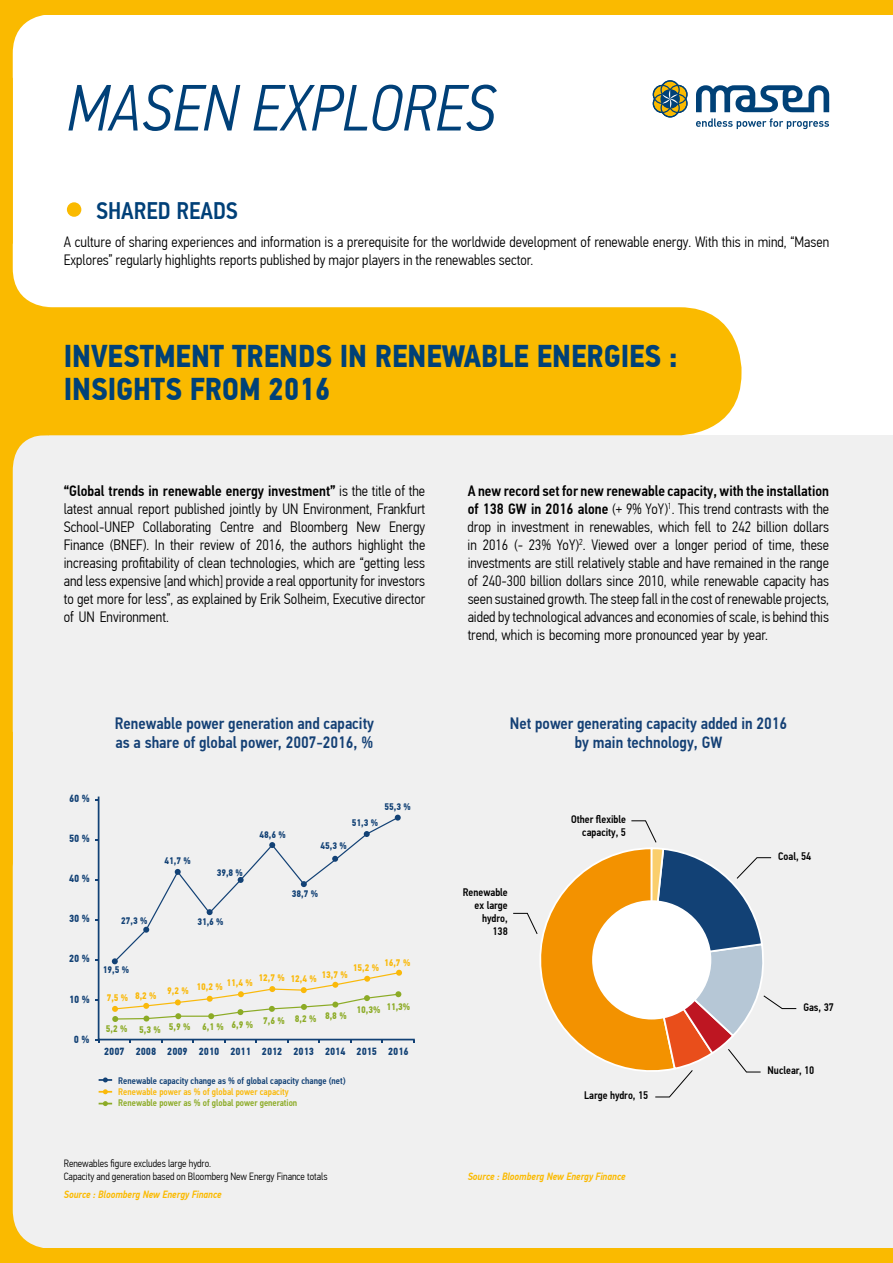
<style>
.page{position:relative;width:893px;height:1263px;background:#fff}
.page>*{position:absolute;margin:0;border:0;box-sizing:border-box;transform-origin:0 0}
.t1{font:italic 300 65.4px "PF Din Text Cond Pro";letter-spacing:.01em;color:#004078}
.t2{font:700 31.5px/33px "PF Din Text Cond Pro";color:#004177}
.t3{font:500 24px "PF Din Text Cond Pro";color:#004078}
.t4{font:500 16.5px/19.8px "PF Din Text Cond Pro";color:#144075}
.t5{font:300 15px/18px "PF Din Text Cond Pro";color:#000;text-align:justify}
.t6{font:500 10.95px/13.2px "PF Din Text Cond Pro";color:#000;text-align:right}
.t7{font:300 10.5px/12.6px "PF Din Text Cond Pro";color:#000}
.t8{font:italic 500 10.5px "PF Din Text Cond Pro";color:#fbba00}
.t9{font:700 10.35px "PF Din Text Cond Pro";color:#124175}
.t10{font:700 9.6px "PF Din Text Cond Pro";color:#124175}
.t11{font:700 9.6px "PF Din Text Cond Pro";color:#fab90a}
.t12{font:700 9.6px "PF Din Text Cond Pro";color:#8cab26}
.t13{font:500 9.45px "PF Din Text Cond Pro";color:#124175}
.t14{font:500 9.45px "PF Din Text Cond Pro";color:#8cab26}
.t15{font:500 9.45px "PF Din Text Cond Pro";color:#fab90a}
.s1{font-weight:500}
</style>
<div class="page">
<div style="left:0;top:435px;width:893px;height:828px;background:#f0f0f0"></div>
<div style="left:0;top:307px;width:741px;height:128px;background:#faba00"></div>
<svg style="left:0;top:427px;width:52px;height:821px"></svg>
<svg style="left:0;top:14px;width:52px;height:299px"></svg>
<div style="left:0;top:0;width:893px;height:14px;background:#faba00"></div>
<div style="left:0;top:1248px;width:893px;height:15px;background:#faba00"></div>
<div style="left:67px;top:202px;width:14px;height:15px;background:#faba00;border-radius:50%"></div>
<svg style="left:97px;top:796px;width:318px;height:245px"></svg>
<svg style="left:99px;top:1077px;width:13px;height:5px"></svg>
<svg style="left:99px;top:1089px;width:13px;height:5px"></svg>
<svg style="left:99px;top:1101px;width:13px;height:5px"></svg>
<svg style="left:513px;top:820px;width:284px;height:278px"></svg>
<div style="left:592px;top:900px;width:119px;height:119px;background:#fff;border-radius:50%"></div>
<svg style="left:696px;top:85px;width:133px;height:27px"></svg>
<svg style="left:653px;top:80px;width:34px;height:37px"></svg>
<svg style="left:696px;top:118px;width:133px;height:11px"></svg>
<h1 class="t1" style="left:67px;top:71px;width:430px">MASEN EXPLORES</h1>
<h3 class="t3" style="left:96px;top:196px;width:143px">SHARED READS</h3>
<p class="t5" style="left:64px;top:233px;width:767px">A culture of sharing experiences and information is a prerequisite for the worldwide development of renewable energy. With this in mind, “Masen<br>Explores” regularly highlights reports published by major players in the renewables sector.</p>
<h2 class="t2" style="left:64px;top:340px;width:615px">INVESTMENT TRENDS IN RENEWABLE ENERGIES :<br>INSIGHTS FROM 2016</h2>
<p class="t5" style="left:64px;top:482px;width:363px"><span class="s1">“Global trends in renewable energy investment”</span> is the title of the latest annual report published jointly by UN Environment, Frankfurt School-UNEP Collaborating Centre and Bloomberg New Energy Finance (BNEF). In their review of 2016, the authors highlight the increasing profitability of clean technologies, which are “getting less and less expensive [and which] provide a real opportunity for investors to get more for less”, as explained by Erik Solheim, Executive director of UN Environment.</p>
<p class="t5" style="left:468px;top:482px;width:363px"><span class="s1">A new record set for new renewable capacity, with the installation of 138 GW in 2016 alone</span> (+ 9% YoY)<sup>1</sup>. This trend contrasts with the drop in investment in renewables, which fell to 242 billion dollars in 2016 (- 23% YoY)<sup>2</sup>. Viewed over a longer period of time, these investments are still relatively stable and have remained in the range of 240-300 billion dollars since 2010, while renewable capacity has seen sustained growth. The steep fall in the cost of renewable projects, aided by technological advances and economies of scale, is behind this trend, which is becoming more pronounced year by year.</p>
<p class="t4" style="left:115px;top:713px;width:261px">Renewable power generation and capacity as a share of global power, 2007-2016, %</p>
<p class="t9" style="left:69px;top:792px;width:22px">60 %</p>
<p class="t9" style="left:69px;top:832px;width:22px">50 %</p>
<p class="t9" style="left:69px;top:872px;width:22px">40 %</p>
<p class="t9" style="left:69px;top:912px;width:22px">30 %</p>
<p class="t9" style="left:69px;top:952px;width:22px">20 %</p>
<p class="t9" style="left:69px;top:993px;width:22px">10 %</p>
<p class="t9" style="left:74px;top:1033px;width:17px">0 %</p>
<p class="t10" style="left:384px;top:801px;width:28px">55,3 %</p>
<p class="t10" style="left:121px;top:915px;width:28px">27,3 %</p>
<p class="t10" style="left:164px;top:855px;width:28px">41,7 %</p>
<p class="t10" style="left:217px;top:867px;width:28px">39,8 %</p>
<p class="t10" style="left:197px;top:916px;width:28px">31,6 %</p>
<p class="t10" style="left:259px;top:829px;width:28px">48,6 %</p>
<p class="t10" style="left:352px;top:817px;width:28px">51,3 %</p>
<p class="t10" style="left:321px;top:840px;width:28px">45,3 %</p>
<p class="t10" style="left:292px;top:888px;width:28px">38,7 %</p>
<p class="t11" style="left:384px;top:957px;width:28px">16,7 %</p>
<p class="t11" style="left:353px;top:962px;width:28px">15,2 %</p>
<p class="t10" style="left:103px;top:964px;width:28px">19,5 %</p>
<p class="t11" style="left:107px;top:992px;width:23px">7,5 %</p>
<p class="t12" style="left:106px;top:1023px;width:23px">5,2 %</p>
<p class="t9" style="left:104px;top:1045px;width:306px">2007 2008 2009 2010 2011 2012 2013 2014 2015 2016</p>
<p class="t11" style="left:258px;top:973px;width:60px">12,7 % 12,4 %</p>
<p class="t11" style="left:322px;top:968px;width:28px">13,7 %</p>
<p class="t11" style="left:167px;top:981px;width:87px">9,2 % 10,2 % 11,4 %</p>
<p class="t11" style="left:135px;top:989px;width:23px">8,2 %</p>
<p class="t12" style="left:356px;top:1002px;width:55px">10,3% 11,3%</p>
<p class="t12" style="left:139px;top:1018px;width:209px">5,3 % 5,9 % 6,1 % 6,9 % 7,6 % 8,2 % 8,8 %</p>
<p class="t13" style="left:118px;top:1075px;width:229px">Renewable capacity change as % of global capacity change (net)</p>
<p class="t15" style="left:118px;top:1086px;width:172px">Renewable power as % of global power capacity</p>
<p class="t14" style="left:118px;top:1097px;width:181px">Renewable power as % of global power generation</p>
<p class="t7" style="left:64px;top:1157px;width:265px">Renewables figure excludes large hydro.<br>Capacity and generation based on Bloomberg New Energy Finance totals</p>
<p class="t8" style="left:64px;top:1188px;width:160px">Source : Bloomberg New Energy Finance</p>
<p class="t4" style="left:510px;top:713px;width:279px;text-align:center">Net power generating capacity added in 2016 by main technology, GW</p>
<p class="t6" style="left:463px;top:885px;width:47px">Renewable ex large hydro,<br>138</p>
<p class="t6" style="left:571px;top:813px;width:56px">Other flexible capacity, 5</p>
<p class="t6" style="left:584px;top:1089px;width:66px">Large hydro, 15</p>
<p class="t8" style="left:468px;top:1170px;width:160px">Source : Bloomberg New Energy Finance</p>
<p class="t6" style="left:778px;top:850px;width:35px">Coal, 54</p>
<p class="t6" style="left:803px;top:1001px;width:32px">Gas, 37</p>
<p class="t6" style="left:768px;top:1064px;width:48px">Nuclear, 10</p>
</div>
